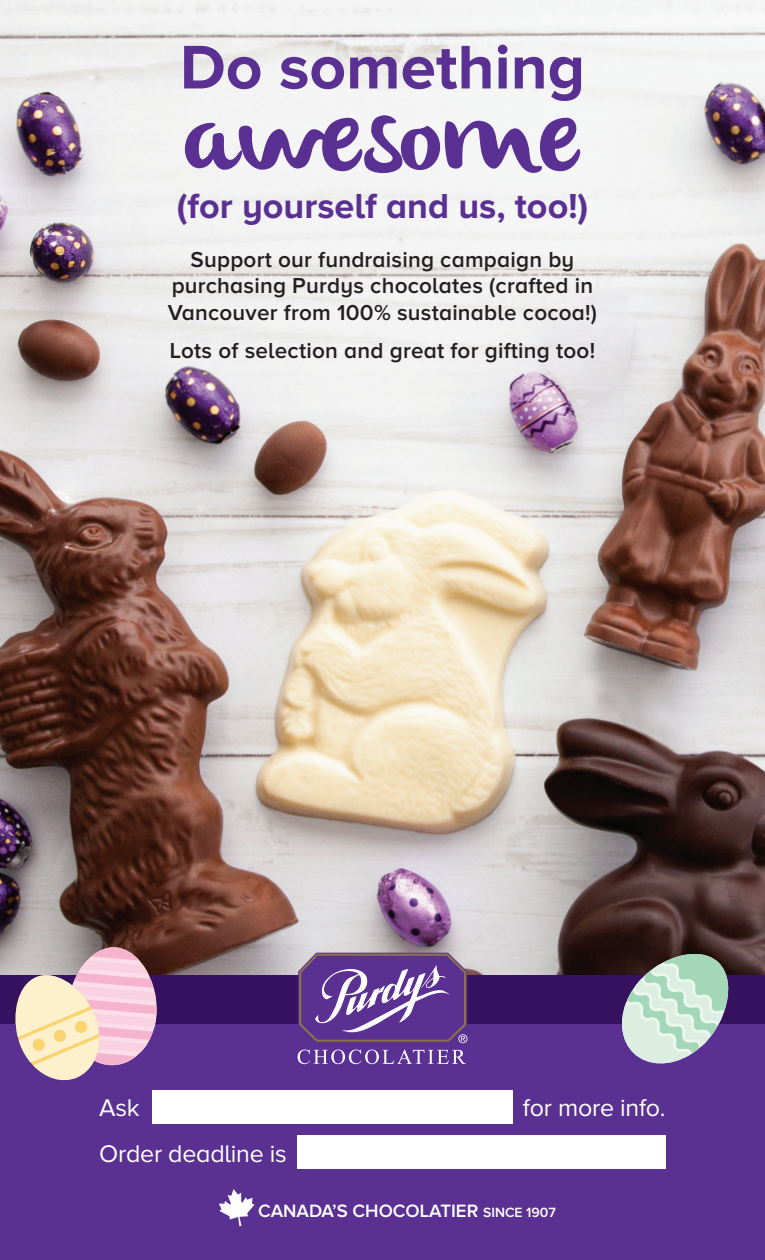
<style>
.page{position:relative;width:765px;height:1260px;background:#fff}
.page>*{position:absolute;margin:0;border:0;box-sizing:border-box;transform-origin:0 0}
.t1{font:107.88px "Olivier 2016";color:#5a3092}
.t2{font:700 63.88px "Proxima Nova A";color:#5a3092}
.t3{font:700 36px "Proxima Nova A";color:#5a3092}
.t4{font:25px "Proxima Nova A";letter-spacing:-.01em;color:#fff}
.t5{font:600 22.5px/26.4px "Proxima Nova A";letter-spacing:.01em;color:#231f20;text-align:center}
.t6{font:600 18.62px "Proxima Nova A";color:#fff}
.s1{font-size:13.88px}
</style>
<div class="page">
<img style="left:0;top:0;width:765px;height:975px">
<div style="left:0;top:1000px;width:765px;height:260px;background:#5a3092"></div>
<div style="left:0;top:975px;width:765px;height:49px;background:#371260"></div>
<svg style="left:298px;top:953px;width:169px;height:90px"></svg>
<svg style="left:298px;top:1050px;width:168px;height:14px"></svg>
<div style="left:152px;top:1090px;width:361px;height:34px;background:#fff"></div>
<div style="left:298px;top:1135px;width:368px;height:33px;background:#fff"></div>
<svg style="left:219px;top:1189px;width:36px;height:37px"></svg>
<svg style="left:12px;top:947px;width:145px;height:134px"></svg>
<svg style="left:619px;top:950px;width:112px;height:114px"></svg>
<p class="t2" style="left:180px;top:31px;width:407px">Do something</p>
<p class="t1" style="left:184px;top:74px;width:399px">awesome</p>
<p class="t3" style="left:177px;top:185px;width:413px">(for yourself and us, too!)</p>
<p class="t5" style="left:168px;top:246px;width:431px">Support our fundraising campaign by purchasing Purdys chocolates (crafted in<br>Vancouver from 100% sustainable cocoa!)</p>
<p class="t5" style="left:170px;top:337px;width:427px">Lots of selection and great for gifting too!</p>
<p class="t4" style="left:99px;top:1094px;width:42px">Ask</p>
<p class="t4" style="left:523px;top:1094px;width:144px">for more info.</p>
<p class="t4" style="left:99px;top:1140px;width:189px">Order deadline is</p>
<p class="t6" style="left:258px;top:1200px;width:299px">CANADA’S CHOCOLATIER <span class="s1">SINCE 1907</span></p>
</div>
